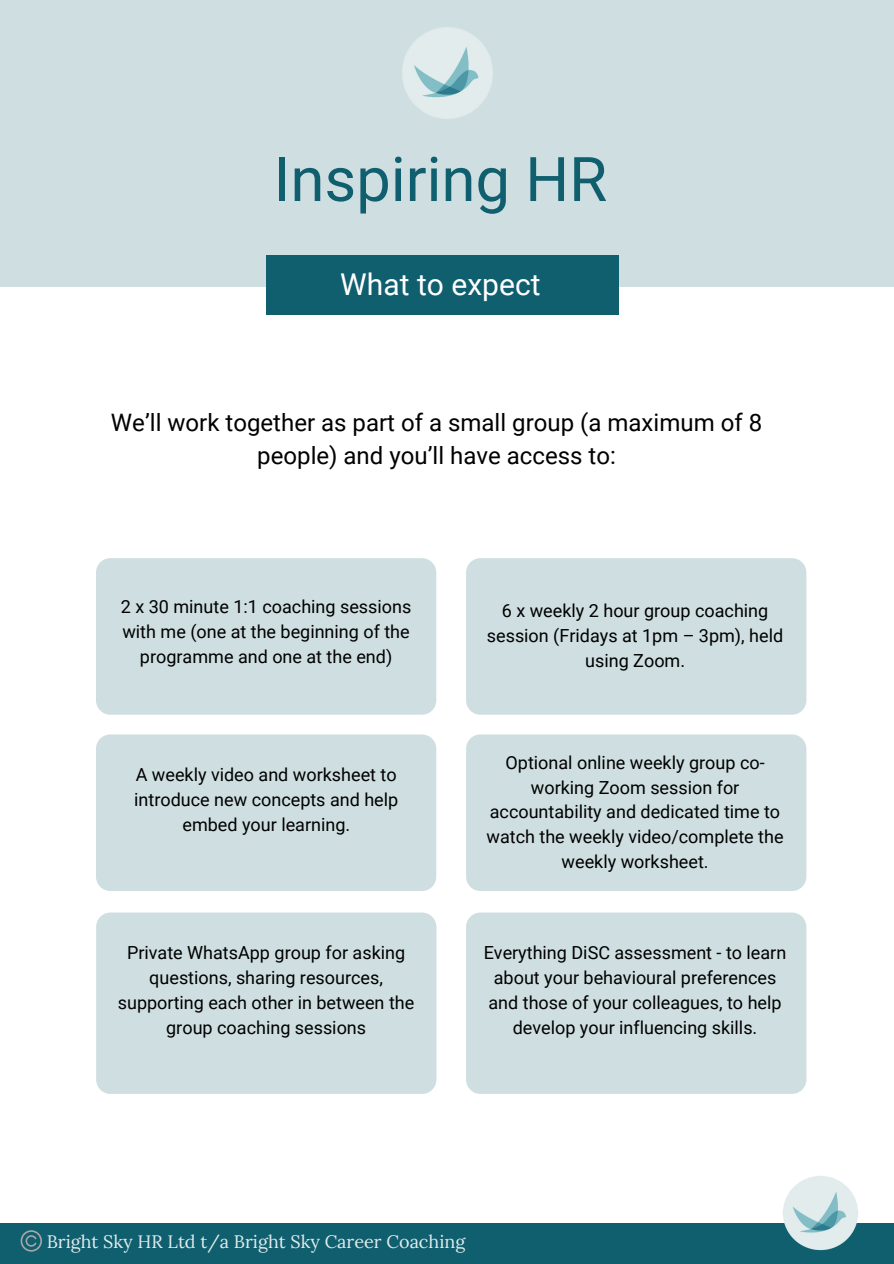
<style>
.page{position:relative;width:894px;height:1264px;background:#fff}
.page>*{position:absolute;margin:0;border:0;box-sizing:border-box;transform-origin:0 0}
.t1{font:61.5px "Roboto";color:#105f6f}
.t2{font:30px "Roboto";color:#fff}
.t3{font:24px/32.7px "Roboto";color:#000;text-align:center}
.t4{font:18px/24.8px "Roboto";color:#000;text-align:center}
.t5{font:18px "Lora";color:#e2eced}
</style>
<div class="page">
<div style="left:0;top:1222px;width:893px;height:41px;background:#105f6f"></div>
<svg style="left:21px;top:1230px;width:21px;height:21px"></svg>
<div style="left:96px;top:558px;width:340px;height:156px;background:#cfdfe1;border-radius:14px"></div>
<div style="left:466px;top:558px;width:340px;height:156px;background:#cfdfe1;border-radius:14px"></div>
<div style="left:96px;top:734px;width:340px;height:157px;background:#cfdfe1;border-radius:14px"></div>
<div style="left:466px;top:734px;width:340px;height:157px;background:#cfdfe1;border-radius:14px"></div>
<div style="left:96px;top:912px;width:340px;height:181px;background:#cfdfe1;border-radius:14px"></div>
<div style="left:466px;top:912px;width:340px;height:181px;background:#cfdfe1;border-radius:14px"></div>
<img style="left:782px;top:1176px;width:76px;height:74px">
<div style="left:0;top:0;width:893px;height:286px;background:#cfdfe1"></div>
<div style="left:266px;top:255px;width:352px;height:60px;background:#105f6f"></div>
<img style="left:402px;top:27px;width:91px;height:92px">
<p class="t1" style="left:273px;top:144px;width:335px">Inspiring HR</p>
<p class="t2" style="left:340px;top:267px;width:202px">What to expect</p>
<p class="t3" style="left:111px;top:406px;width:652px">We’ll work together as part of a small group (a maximum of 8 people) and you’ll have access to:</p>
<p class="t4" style="left:121px;top:594px;width:292px">2 x 30 minute 1:1 coaching sessions with me (one at the beginning of the programme and one at the end)</p>
<p class="t4" style="left:486px;top:598px;width:298px">6 x weekly 2 hour group coaching session (Fridays at 1pm – 3pm), held using Zoom.</p>
<p class="t4" style="left:134px;top:762px;width:265px">A weekly video and worksheet to introduce new concepts and help embed your learning.</p>
<p class="t4" style="left:486px;top:750px;width:298px">Optional online weekly group co&shy;working Zoom session for accountability and dedicated time to watch the weekly video/complete the weekly worksheet.</p>
<p class="t4" style="left:118px;top:940px;width:298px">Private WhatsApp group for asking questions, sharing resources, supporting each other in between the group coaching sessions</p>
<p class="t4" style="left:483px;top:940px;width:304px">Everything DiSC assessment - to learn about your behavioural preferences and those of your colleagues, to help develop your influencing skills.</p>
<p class="t5" style="left:47px;top:1229px;width:420px">Bright Sky HR Ltd t/a Bright Sky Career Coaching</p>
</div>
